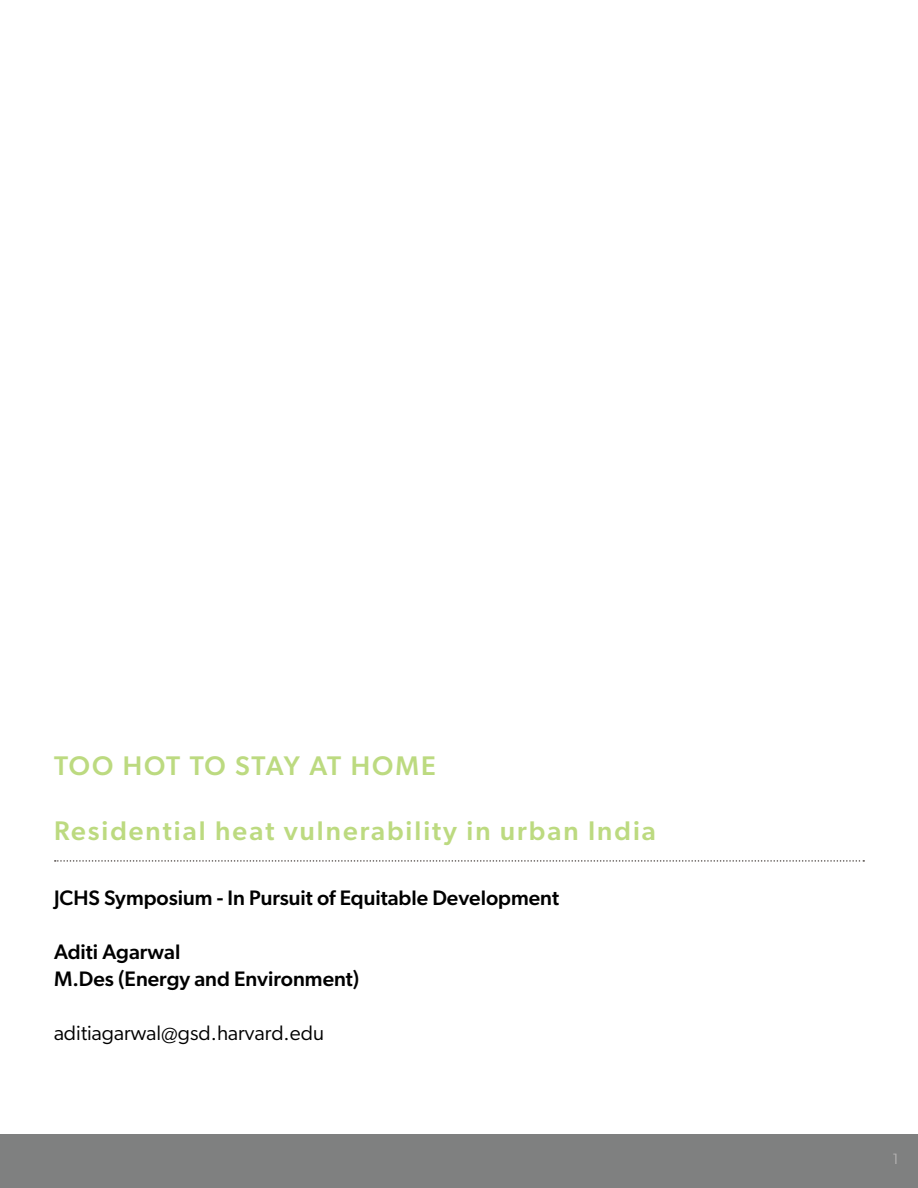
<style>
.page{position:relative;width:918px;height:1188px;background:#fff}
.page>*{position:absolute;margin:0;border:0;box-sizing:border-box;transform-origin:0 0}
.t1{font:500 27px "Gibson";letter-spacing:.075em;color:#bcda80}
.t2{font:500 27px "Gibson";letter-spacing:.05em;color:#bcda80}
.t3{font:500 21px/27px "Gibson";color:#000}
.t4{font:21px "Gibson";color:#000}
.t5{font:15px "Gibson";color:#b6b4b4}
</style>
<div class="page">
<div style="left:0;top:1134px;width:918px;height:54px;background:#7f8080"></div>
<svg style="left:55px;top:860px;width:809px;height:2px"></svg>
<p class="t2" style="left:54px;top:750px;width:383px">TOO HOT TO STAY AT HOME</p>
<p class="t1" style="left:54px;top:815px;width:603px">Residential heat vulnerability in urban India</p>
<p class="t3" style="left:54px;top:884px;width:507px">JCHS Symposium - In Pursuit of Equitable Development</p>
<p class="t3" style="left:54px;top:938px;width:307px">Aditi Agarwal<br>M.Des (Energy and Environment)</p>
<p class="t4" style="left:54px;top:1021px;width:272px">aditiagarwal@gsd.harvard.edu</p>
<p class="t5" style="left:892px;top:1150px;width:8px">1</p>
</div>
